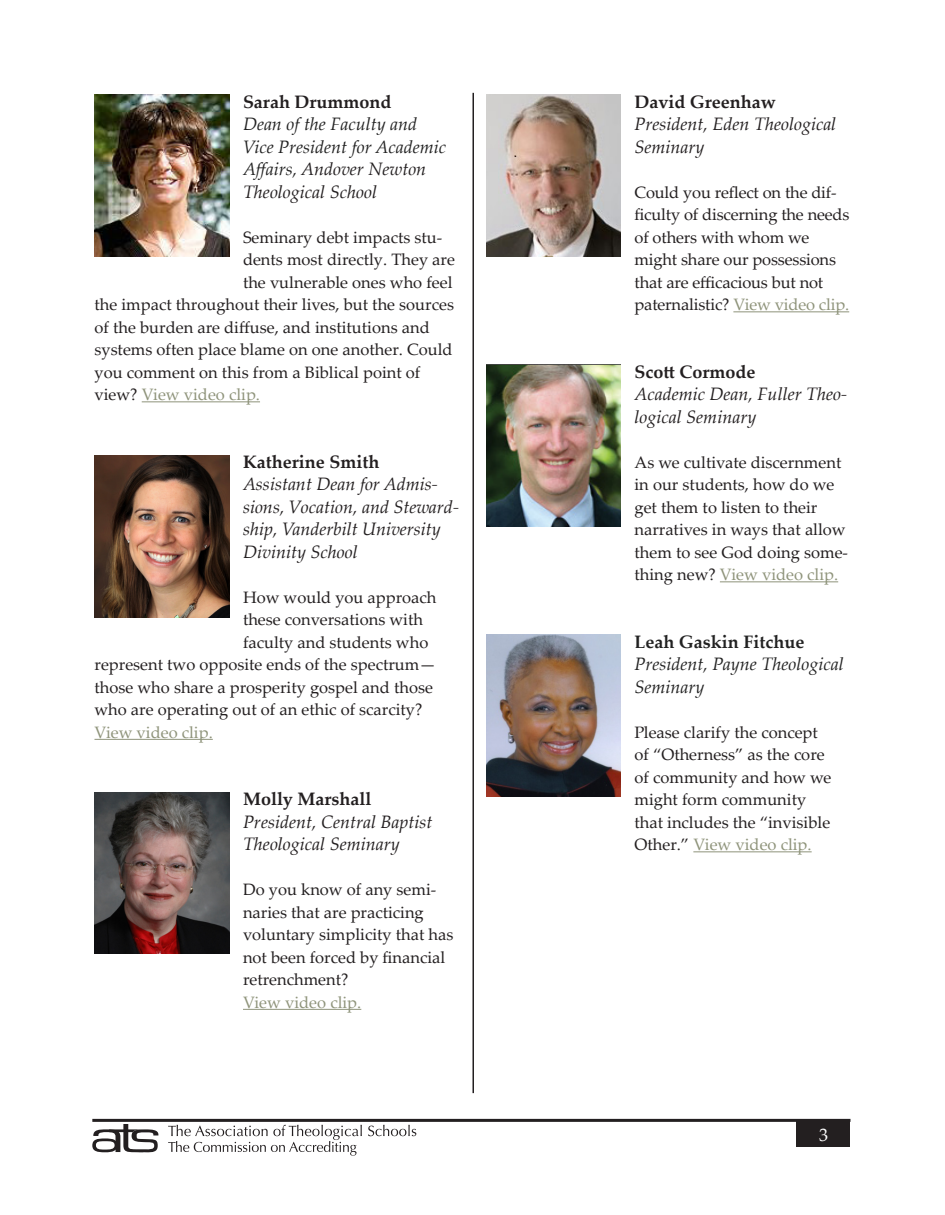
<style>
.page{position:relative;width:945px;height:1215px;background:#fff}
.page>*{position:absolute;margin:0;border:0;box-sizing:border-box;transform-origin:0 0}
.Body_Text{font:italic 18px/22.5px "Palatino Linotype";color:#231f20}
.Body_Text-2{font:italic 18px/22.5px "Palatino Linotype";color:#222}
.Body_Text-3{font:700 18px "Palatino Linotype";color:#231f20}
.Body_Text-4{font:700 18px "Palatino Linotype";color:#222}
.t1{font:18px "Palatino Linotype";color:#fff}
.Body_Text-5{font:16.5px/22.5px "Palatino Linotype";color:#231f20}
.Body_Text-6{font:16.5px "Palatino Linotype";color:#8f947b}
.s1{color:#231f20}
.s2{color:#8f947b}
</style>
<div class="page">
<div style="left:796px;top:1120px;width:54px;height:28px;background:#231f20"></div>
<hr style="left:92px;top:1119px;width:758px;height:3px;background:#231f20">
<svg style="left:92px;top:1124px;width:66px;height:28px"></svg>
<svg style="left:168px;top:1125px;width:194px;height:31px"></svg>
<svg style="left:368px;top:1125px;width:48px;height:11px"></svg>
<hr style="left:142px;top:401px;width:118px;height:1px;background:#8f947b">
<hr style="left:94px;top:739px;width:119px;height:1px;background:#8f947b">
<hr style="left:243px;top:1009px;width:118px;height:1px;background:#8f947b">
<hr style="left:733px;top:311px;width:116px;height:1px;background:#8f947b">
<hr style="left:720px;top:581px;width:118px;height:1px;background:#8f947b">
<hr style="left:693px;top:851px;width:119px;height:1px;background:#8f947b">
<img style="left:95px;top:94px;width:135px;height:162px">
<img style="left:486px;top:635px;width:135px;height:162px">
<img style="left:486px;top:94px;width:135px;height:162px">
<img style="left:486px;top:365px;width:135px;height:162px">
<img style="left:94px;top:455px;width:136px;height:162px">
<img style="left:94px;top:792px;width:136px;height:162px">
<hr style="left:472px;top:93px;width:2px;height:1000px;background:#231f20">
<p class="Body_Text-3" style="left:243px;top:89px;width:150px">Sarah Drummond</p>
<p class="Body_Text-2" style="left:243px;top:112px;width:205px">Dean of the Faculty and<br>Vice President for Academic<br>Affairs, <span class="s1">Andover Newton<br>Theological School</span></p>
<p class="Body_Text-5" style="left:243px;top:225px;width:201px">Seminary debt impacts stu-</p>
<p class="Body_Text-5" style="left:243px;top:248px;width:213px">dents most directly. They are</p>
<p class="Body_Text-5" style="left:243px;top:270px;width:211px">the vulnerable ones who feel</p>
<p class="Body_Text-5" style="left:94px;top:293px;width:361px">the impact throughout their lives, but the sources</p>
<p class="Body_Text-5" style="left:94px;top:315px;width:337px">of the burden are diffuse, and institutions and</p>
<p class="Body_Text-5" style="left:94px;top:338px;width:360px">systems often place blame on one another. Could</p>
<p class="Body_Text-5" style="left:94px;top:360px;width:327px">you comment on this from a Biblical point of</p>
<p class="Body_Text-6" style="left:94px;top:383px;width:167px"><span class="s1">view?</span> View video clip.</p>
<p class="Body_Text-3" style="left:243px;top:449px;width:138px">Katherine Smith</p>
<p class="Body_Text" style="left:243px;top:472px;width:217px">Assistant Dean for Admis&shy;sions, Vocation, and Steward&shy;ship, Vanderbilt University<br>Divinity School</p>
<p class="Body_Text-5" style="left:243px;top:585px;width:195px">How would you approach</p>
<p class="Body_Text-5" style="left:243px;top:608px;width:182px">these conversations with</p>
<p class="Body_Text-5" style="left:243px;top:630px;width:187px">faculty and students who</p>
<p class="Body_Text-5" style="left:94px;top:653px;width:343px">represent two opposite ends of the spectrum—</p>
<p class="Body_Text-5" style="left:94px;top:675px;width:340px">those who share a prosperity gospel and those</p>
<p class="Body_Text-5" style="left:94px;top:698px;width:329px">who are operating out of an ethic of scarcity?</p>
<p class="Body_Text-6" style="left:94px;top:720px;width:120px">View video clip.</p>
<p class="Body_Text-3" style="left:243px;top:786px;width:130px">Molly Marshall</p>
<p class="Body_Text" style="left:243px;top:810px;width:191px">President, Central Baptist<br>Theological Seminary</p>
<p class="Body_Text-5" style="left:243px;top:878px;width:212px">Do you know of any semi&shy;naries that are practicing voluntary simplicity that has not been forced by financial retrenchment?</p>
<p class="Body_Text-6" style="left:243px;top:990px;width:120px">View video clip.</p>
<p class="Body_Text-3" style="left:634px;top:89px;width:143px">David Greenhaw</p>
<p class="Body_Text" style="left:634px;top:112px;width:203px">President, Eden Theological<br>Seminary</p>
<p class="Body_Text-5" style="left:634px;top:180px;width:217px">Could you reflect on the dif&shy;ficulty of discerning the needs of others with whom we might share our possessions that are efficacious but not paternalistic? <span class="s2">View video clip.</span></p>
<p class="Body_Text-3" style="left:634px;top:359px;width:122px">Scott Cormode</p>
<p class="Body_Text" style="left:634px;top:382px;width:214px">Academic Dean, Fuller Theo&shy;logical Seminary</p>
<p class="Body_Text-5" style="left:634px;top:450px;width:215px">As we cultivate discernment in our students, how do we get them to listen to their narratives in ways that allow them to see God doing some&shy;thing new? <span class="s2">View video clip.</span></p>
<p class="Body_Text-4" style="left:634px;top:629px;width:171px">Leah Gaskin Fitchue</p>
<p class="Body_Text-2" style="left:634px;top:652px;width:211px">President, Payne Theological<br>Seminary</p>
<p class="Body_Text-5" style="left:634px;top:720px;width:199px">Please clarify the concept of “Otherness” as the core of community and how we might form community that includes the “invisible<br>Other.” <span class="s2">View video clip.</span></p>
<p class="t1" style="left:819px;top:1122px;width:10px">3</p>
</div>
